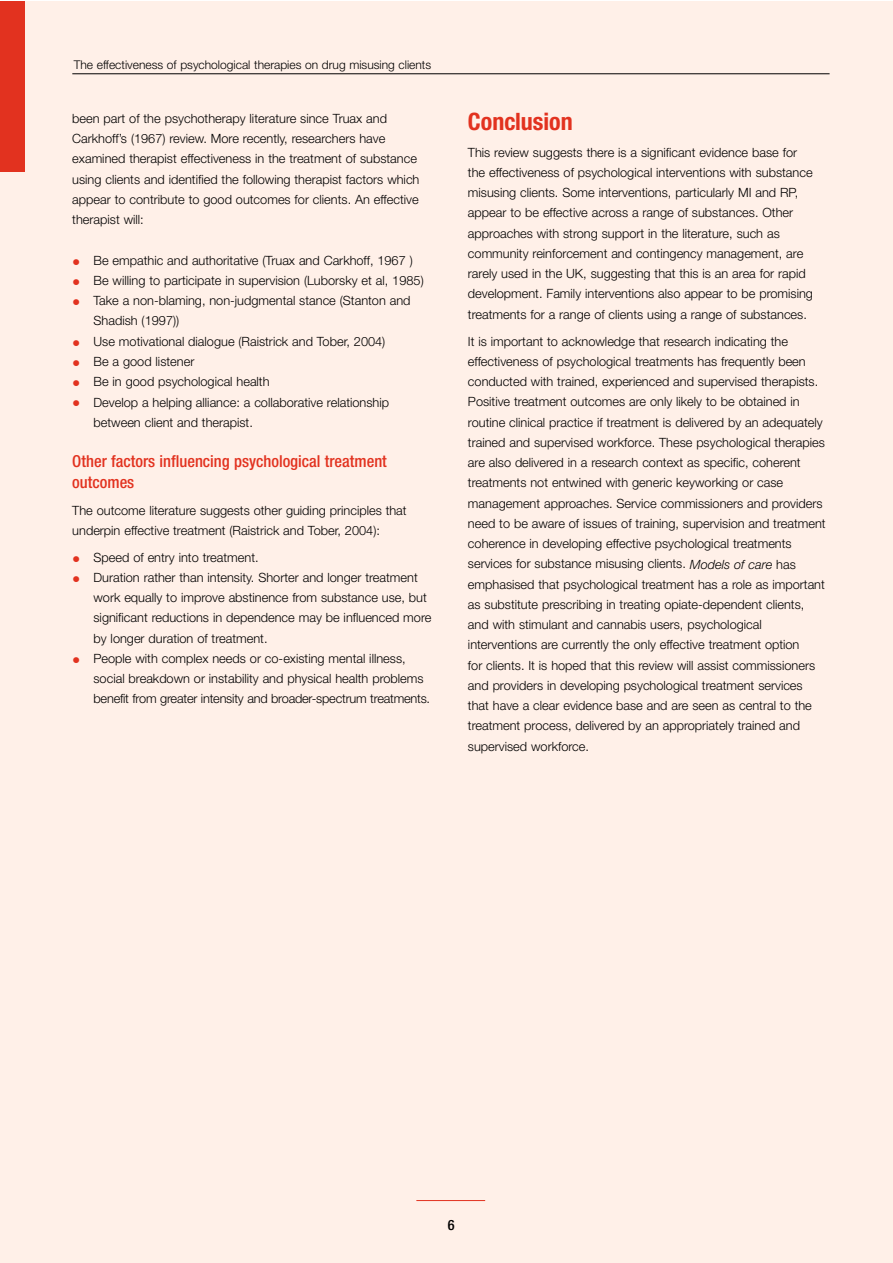
<style>
.page{position:relative;width:893px;height:1263px;background:#fff}
.page>*{position:absolute;margin:0;border:0;box-sizing:border-box;transform-origin:0 0}
.t1{font:700 condensed 24px "Helvetica Neue";color:#e2321f}
.t2{font:500 condensed 16.5px/20.2px "Helvetica Neue";color:#e2321f}
.t3{font:500 condensed 14.25px "Helvetica Neue";color:#000}
.t4{font:300 12.75px/20.2px "Helvetica Neue";color:#000}
.t5{font:300 12px "Helvetica Neue";color:#000}
.s1{font-size:16.5px;color:#e2321f}
.s2{font-style:italic}
</style>
<div class="page">
<div style="left:1px;top:2px;width:891px;height:1260px;background:#fff0e8"></div>
<div style="left:1px;top:2px;width:23px;height:170px;background:#e2321f"></div>
<hr style="left:72px;top:73px;width:757px;height:1px;background:#000">
<hr style="left:416px;top:1200px;width:69px;height:1px;background:#e2321f">
<p class="t5" style="left:74px;top:60px;width:359px">The effectiveness of psychological therapies on drug misusing clients</p>
<p class="t4" style="left:72px;top:110px;width:348px">been part of the psychotherapy literature since Truax and Carkhoff’s (1967) review. More recently, researchers have examined therapist effectiveness in the treatment of substance using clients and identified the following therapist factors which appear to contribute to good outcomes for clients. An effective therapist will:</p>
<p class="t4" style="left:72px;top:251px;width:342px"><span class="s1">•</span> Be empathic and authoritative (Truax and Carkhoff, 1967 )</p>
<p class="t4" style="left:72px;top:272px;width:353px"><span class="s1">•</span> Be willing to participate in supervision (Luborsky et al, 1985)</p>
<p class="t4" style="left:94px;top:292px;width:318px;text-indent:-21px"><span class="s1">•</span> Take a non-blaming, non-judgmental stance (Stanton and<br>Shadish (1997))</p>
<p class="t4" style="left:72px;top:332px;width:314px"><span class="s1">•</span> Use motivational dialogue (Raistrick and Tober, 2004)</p>
<p class="t4" style="left:72px;top:353px;width:123px"><span class="s1">•</span> Be a good listener</p>
<p class="t4" style="left:72px;top:373px;width:199px"><span class="s1">•</span> Be in good psychological health</p>
<p class="t4" style="left:94px;top:393px;width:297px;text-indent:-21px"><span class="s1">•</span> Develop a helping alliance: a collaborative relationship between client and therapist.</p>
<p class="t2" style="left:72px;top:453px;width:316px">Other factors influencing psychological treatment outcomes</p>
<p class="t4" style="left:72px;top:501px;width:336px">The outcome literature suggests other guiding principles that underpin effective treatment (Raistrick and Tober, 2004):</p>
<p class="t4" style="left:72px;top:548px;width:188px"><span class="s1">•</span> Speed of entry into treatment.</p>
<p class="t4" style="left:93px;top:569px;width:339px;text-indent:-21px"><span class="s1">•</span> Duration rather than intensity. Shorter and longer treatment work equally to improve abstinence from substance use, but significant reductions in dependence may be influenced more by longer duration of treatment.</p>
<p class="t4" style="left:93px;top:650px;width:338px;text-indent:-21px"><span class="s1">•</span> People with complex needs or co-existing mental illness, social breakdown or instability and physical health problems benefit from greater intensity and broader-spectrum treatments.</p>
<h1 class="t1" style="left:468px;top:113px;width:106px">Conclusion</h1>
<p class="t4" style="left:468px;top:143px;width:346px">This review suggests there is a significant evidence base for the effectiveness of psychological interventions with substance misusing clients. Some interventions, particularly MI and RP, appear to be effective across a range of substances. Other approaches with strong support in the literature, such as community reinforcement and contingency management, are rarely used in the UK, suggesting that this is an area for rapid development. Family interventions also appear to be promising treatments for a range of clients using a range of substances.</p>
<p class="t4" style="left:468px;top:332px;width:359px">It is important to acknowledge that research indicating the effectiveness of psychological treatments has frequently been conducted with trained, experienced and supervised therapists.<br>Positive treatment outcomes are only likely to be obtained in routine clinical practice if treatment is delivered by an adequately trained and supervised workforce. These psychological therapies are also delivered in a research context as specific, coherent treatments not entwined with generic keyworking or case management approaches. Service commissioners and providers need to be aware of issues of training, supervision and treatment coherence in developing effective psychological treatments services for substance misusing clients. <span class="s2">Models of care</span> has emphasised that psychological treatment has a role as important as substitute prescribing in treating opiate-dependent clients, and with stimulant and cannabis users, psychological interventions are currently the only effective treatment option<br>for clients. It is hoped that this review will assist commissioners and providers in developing psychological treatment services that have a clear evidence base and are seen as central to the treatment process, delivered by an appropriately trained and supervised workforce.</p>
<p class="t3" style="left:447px;top:1220px;width:8px">6</p>
</div>
